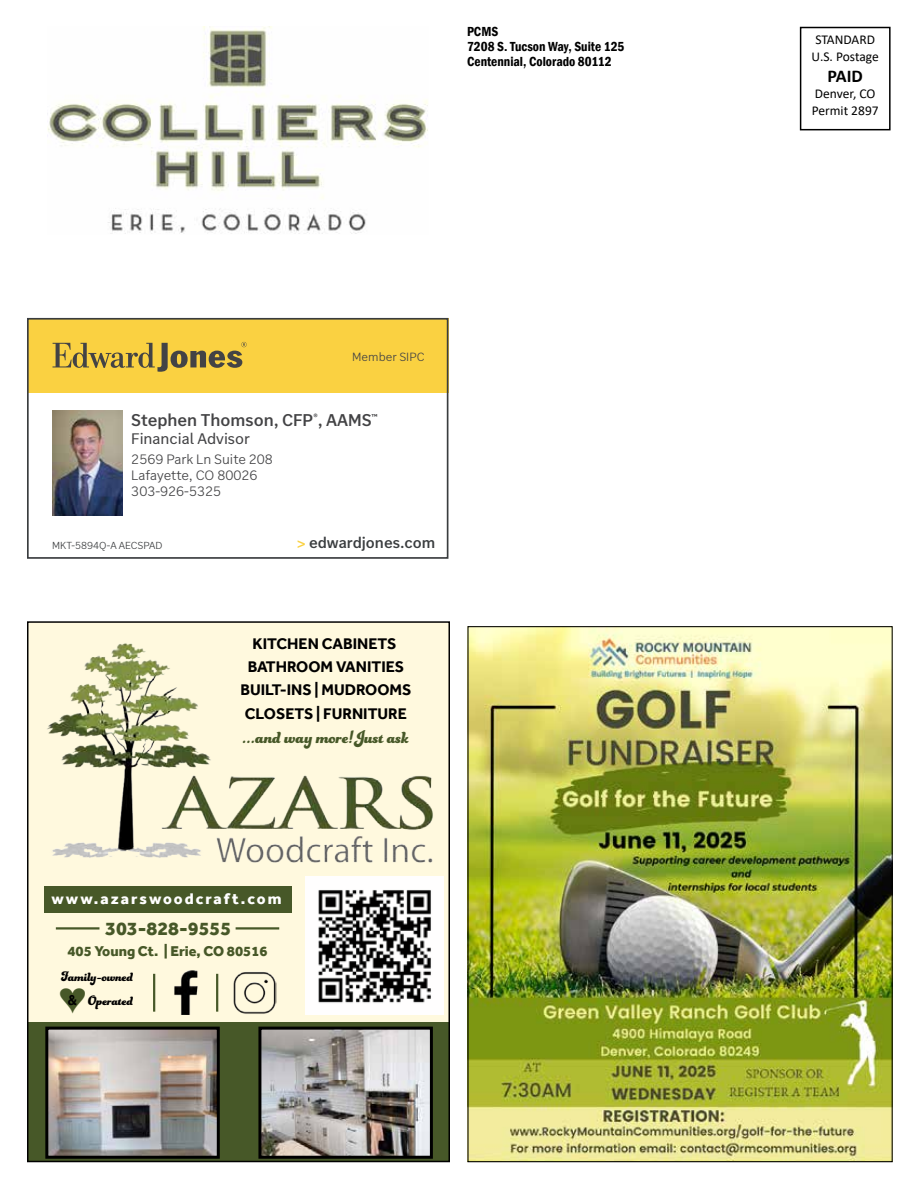
<style>
.page{position:relative;width:918px;height:1188px;background:#fff}
.page>*{position:absolute;margin:0;border:0;box-sizing:border-box;transform-origin:0 0}
.t1{font:600 condensed 41.1px "Franklin Gothic";color:#475828;scale:1.14 1}
.t2{font:700 19.5px "Funkydori";color:#475828}
.t3{font:800 19.5px "Effra";color:#475828}
.t4{font:700 18px "Calibri";color:#000}
.t5{font:500 16.8px "EJ Sans Text";color:#434345}
.t6{font:700 15.9px/23.1px "Effra";color:#000;text-align:center}
.t7{font:800 15.9px "Effra";letter-spacing:.125em;color:#fff}
.t8{font:15px "EJ Sans Text";color:#434345}
.t9{font:500 15px "EJ Sans Text";color:#3a3d3f}
.t10{font:800 14.55px "Effra";color:#475828}
.t11{font:700 14.55px "Funkydori";color:#000}
.t12{font:600 condensed 13.5px/15px "Franklin Gothic";color:#000}
.t13{font:13.5px/16.2px "Calibri";color:#000}
.t14{font:300 13.35px/16px "EJ Sans Text";color:#434345}
.t15{font:300 11.7px "EJ Sans Text";color:#434345}
.t16{font:300 10.05px "EJ Sans Text";color:#3b3d3f}
.s1{color:#fad141}
.s2{font-family:"Franklin Gothic";font-weight:600;font-stretch:condensed}
</style>
<div class="page">
<svg style="left:27px;top:1162px;width:866px;height:1px"></svg>
<div style="left:800px;top:27px;width:91px;height:103px;border:2px solid #000"></div>
<div style="left:28px;top:622px;width:421px;height:414px;background:#fff9de"></div>
<div style="left:44px;top:886px;width:247px;height:26px;background:#475828"></div>
<hr style="left:56px;top:927px;width:43px;height:3px;background:#475828">
<hr style="left:236px;top:927px;width:43px;height:3px;background:#475828">
<div style="left:28px;top:1022px;width:421px;height:140px;background:#475828"></div>
<img style="left:174px;top:971px;width:24px;height:44px">
<img style="left:233px;top:972px;width:43px;height:42px">
<hr style="left:153px;top:974px;width:2px;height:38px;background:#475828">
<hr style="left:216px;top:974px;width:2px;height:38px;background:#475828">
<img style="left:47px;top:643px;width:386px;height:220px">
<img style="left:262px;top:1031px;width:167px;height:124px">
<div style="left:258px;top:1027px;width:175px;height:132px;border:3px solid #000"></div>
<img style="left:49px;top:1031px;width:167px;height:124px">
<div style="left:45px;top:1027px;width:175px;height:132px;border:3px solid #000"></div>
<img style="left:305px;top:876px;width:138px;height:139px">
<img style="left:47px;top:27px;width:381px;height:207px">
<img style="left:469px;top:628px;width:422px;height:532px">
<div style="left:27px;top:318px;width:421px;height:75px;background:#fad141"></div>
<div style="left:27px;top:318px;width:421px;height:241px;border:2px solid #3a3d3f"></div>
<svg style="left:52px;top:342px;width:195px;height:30px"></svg>
<img style="left:52px;top:410px;width:70px;height:106px">
<p class="t12" style="left:467px;top:23px;width:159px">PCMS<br>7208 S. Tucson Way, Suite 125<br>Centennial, Colorado 80112</p>
<p class="t13" style="left:812px;top:32px;width:69px">STANDARD<br>U.S. Postage</p>
<p class="t4" style="left:828px;top:64px;width:37px">PAID</p>
<p class="t13" style="left:812px;top:86px;width:68px">Denver, CO<br>Permit 2897</p>
<p class="t15" style="left:352px;top:348px;width:74px">Member SIPC</p>
<p class="t5" style="left:131px;top:407px;width:248px">Stephen Thomson, CFP<sup>®</sup>, AAMS<sup>™</sup></p>
<p class="t8" style="left:131px;top:426px;width:120px">Financial Advisor</p>
<p class="t14" style="left:131px;top:450px;width:143px">2569 Park Ln Suite 208<br>Lafayette, CO 80026<br>303-926-5325</p>
<p class="t16" style="left:52px;top:538px;width:112px">MKT-5894Q-A AECSPAD</p>
<p class="t9" style="left:297px;top:530px;width:140px"><span class="s1">&gt;</span> edwardjones.com</p>
<p class="t6" style="left:240px;top:632px;width:173px">KITCHEN CABINETS<br>BATHROOM VANITIES<br>BUILT-INS | MUDROOMS<br>CLOSETS | FURNITURE</p>
<p class="t2" style="left:243px;top:725px;width:168px">...and way more! Just ask</p>
<p class="t7" style="left:52px;top:889px;width:231px">www.azarswoodcraft.com</p>
<p class="t3" style="left:105px;top:917px;width:128px">303-828-9555</p>
<p class="t10" style="left:67px;top:942px;width:202px">405 Young Ct. | Erie, CO 80516</p>
<p class="t11" style="left:61px;top:967px;width:74px">Family-owned</p>
<h1 class="t1" style="left:59px;top:972px;width:26px">♥</h1>
<p class="t11" style="left:68px;top:992px;width:67px"><span class="s2">&amp;</span> Operated</p>
</div>
